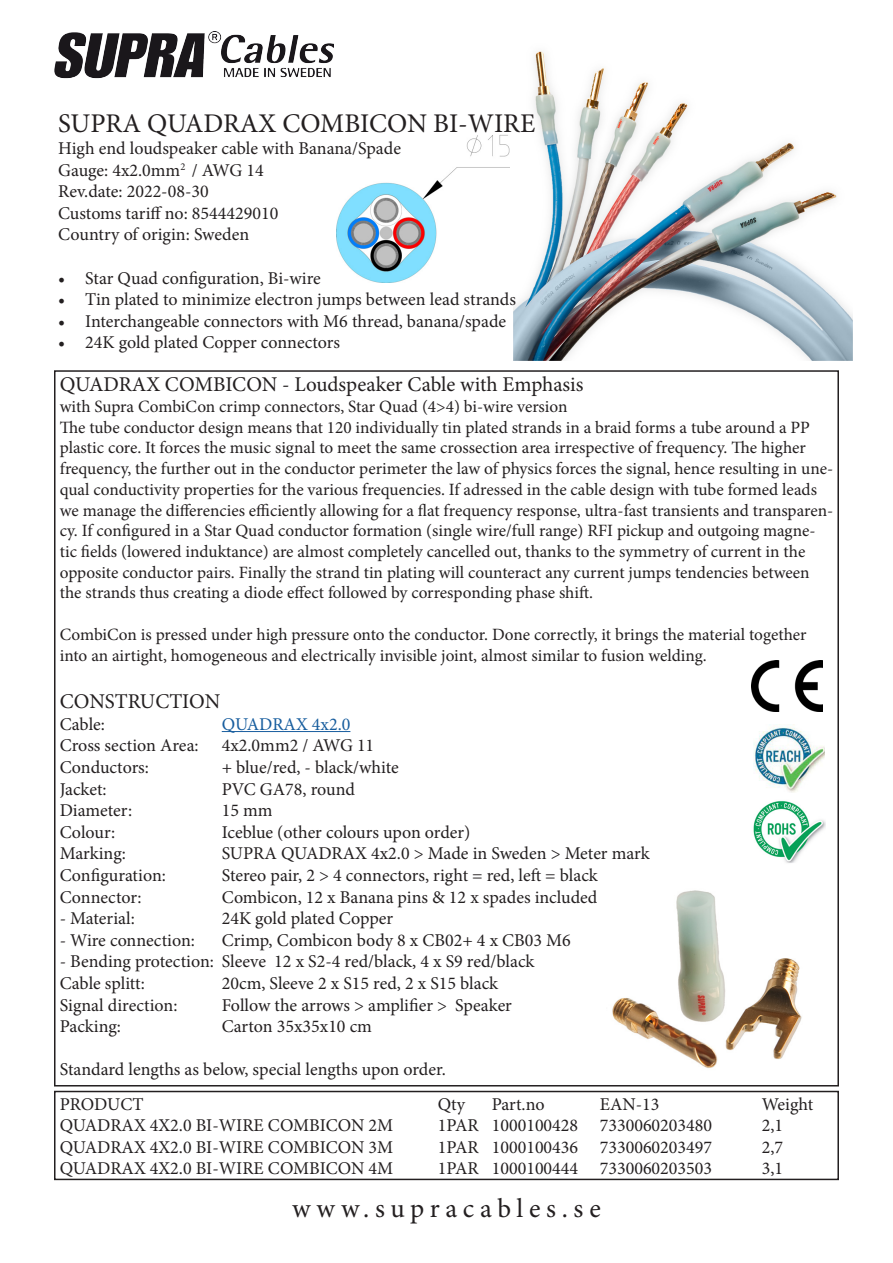
<style>
.page{position:relative;width:893px;height:1263px;background:#fff}
.page>*{position:absolute;margin:0;border:0;box-sizing:border-box;transform-origin:0 0}
.t1{font:27px "Minion Pro";color:#231f20}
.t2{font:27px "Minion Pro";letter-spacing:.21em;color:#231f20}
.t3{font:21px "Minion Pro";color:#231f20}
.t4{font:18px "Minion Pro";color:#231f20}
.t5{font:18px "Minion Pro";color:#175d9e}
.t6{font:17.25px/20.7px "Minion Pro";color:#231f20}
</style>
<div class="page">
<img style="left:612px;top:890px;width:190px;height:179px">
<img style="left:753px;top:801px;width:72px;height:62px">
<img style="left:752px;top:661px;width:70px;height:50px">
<img style="left:754px;top:725px;width:70px;height:67px">
<img style="left:337px;top:135px;width:173px;height:147px">
<img style="left:513px;top:51px;width:340px;height:310px">
<hr style="left:222px;top:731px;width:128px;height:1px;background:#175d9e">
<img style="left:54px;top:32px;width:280px;height:47px">
<div style="left:54px;top:1091px;width:785px;height:89px;border:2px solid #231f20"></div>
<p class="t1" style="left:58px;top:106px;width:479px">SUPRA QUADRAX COMBICON BI-WIRE</p>
<p class="t4" style="left:58px;top:136px;width:344px">High end loudspeaker cable with Banana/Spade</p>
<p class="t4" style="left:58px;top:158px;width:207px">Gauge: 4x2.0mm<sup>2</sup> / AWG 14</p>
<p class="t4" style="left:58px;top:179px;width:152px">Rev.date: 2022-08-30</p>
<p class="t4" style="left:58px;top:201px;width:222px">Customs tariff no: 8544429010</p>
<p class="t4" style="left:58px;top:223px;width:192px">Country of origin: Sweden</p>
<p class="t4" style="left:58px;top:266px;width:264px">• Star Quad configuration, Bi-wire</p>
<p class="t4" style="left:58px;top:287px;width:459px">• Tin plated to minimize electron jumps between lead strands</p>
<p class="t4" style="left:58px;top:309px;width:449px">• Interchangeable connectors with M6 thread, banana/spade</p>
<p class="t4" style="left:58px;top:331px;width:283px">• 24K gold plated Copper connectors</p>
<p class="t3" style="left:60px;top:370px;width:525px">QUADRAX COMBICON - Loudspeaker Cable with Emphasis</p>
<p class="t6" style="left:60px;top:396px;width:775px">with Supra CombiCon crimp connectors, Star Quad (4&gt;4) bi-wire version<br>The tube conductor design means that 120 individually tin plated strands in a braid forms a tube around a PP plastic core. It forces the music signal to meet the same crossection area irrespective of frequency. The higher frequency, the further out in the conductor perimeter the law of physics forces the signal, hence resulting in une&shy;qual conductivity properties for the various frequencies. If adressed in the cable design with tube formed leads we manage the differencies efficiently allowing for a flat frequency response, ultra-fast transients and transparen&shy;cy. If configured in a Star Quad conductor formation (single wire/full range) RFI pickup and outgoing magne&shy;tic fields (lowered induktance) are almost completely cancelled out, thanks to the symmetry of current in the opposite conductor pairs. Finally the strand tin plating will counteract any current jumps tendencies between the strands thus creating a diode effect followed by corresponding phase shift.</p>
<p class="t6" style="left:60px;top:623px;width:748px;line-height:21.6px">CombiCon is pressed under high pressure onto the conductor. Done correctly, it brings the material together into an airtight, homogeneous and electrically invisible joint, almost similar to fusion welding.</p>
<p class="t3" style="left:60px;top:687px;width:162px">CONSTRUCTION</p>
<p class="t4" style="left:60px;top:712px;width:47px">Cable:</p>
<p class="t5" style="left:222px;top:712px;width:130px">QUADRAX 4x2.0</p>
<p class="t4" style="left:60px;top:733px;width:140px">Cross section Area:</p>
<p class="t4" style="left:222px;top:733px;width:154px">4x2.0mm2 / AWG 11</p>
<p class="t4" style="left:60px;top:755px;width:91px">Conductors:</p>
<p class="t4" style="left:222px;top:755px;width:178px">+ blue/red, - black/white</p>
<p class="t4" style="left:60px;top:777px;width:48px">Jacket:</p>
<p class="t4" style="left:222px;top:777px;width:135px">PVC GA78, round</p>
<p class="t4" style="left:60px;top:798px;width:74px">Diameter:</p>
<p class="t4" style="left:222px;top:798px;width:52px">15 mm</p>
<p class="t4" style="left:60px;top:820px;width:57px">Colour:</p>
<p class="t4" style="left:222px;top:820px;width:250px">Iceblue (other colours upon order)</p>
<p class="t4" style="left:60px;top:841px;width:68px">Marking:</p>
<p class="t4" style="left:222px;top:841px;width:429px">SUPRA QUADRAX 4x2.0 &gt; Made in Sweden &gt; Meter mark</p>
<p class="t4" style="left:60px;top:863px;width:108px">Configuration:</p>
<p class="t4" style="left:222px;top:863px;width:377px">Stereo pair, 2 &gt; 4 connectors, right = red, left = black</p>
<p class="t4" style="left:60px;top:885px;width:83px">Connector:</p>
<p class="t4" style="left:222px;top:885px;width:377px">Combicon, 12 x Banana pins &amp; 12 x spades included</p>
<p class="t4" style="left:60px;top:906px;width:77px">- Material:</p>
<p class="t4" style="left:222px;top:906px;width:173px">24K gold plated Copper</p>
<p class="t4" style="left:60px;top:928px;width:137px">- Wire connection:</p>
<p class="t4" style="left:222px;top:928px;width:351px">Crimp, Combicon body 8 x CB02+ 4 x CB03 M6</p>
<p class="t4" style="left:60px;top:949px;width:476px">- Bending protection: Sleeve 12 x S2-4 red/black, 4 x S9 red/black</p>
<p class="t4" style="left:60px;top:971px;width:87px">Cable splitt:</p>
<p class="t4" style="left:222px;top:971px;width:278px">20cm, Sleeve 2 x S15 red, 2 x S15 black</p>
<p class="t4" style="left:60px;top:993px;width:119px">Signal direction:</p>
<p class="t4" style="left:222px;top:993px;width:292px">Follow the arrows &gt; amplifier &gt; Speaker</p>
<p class="t4" style="left:60px;top:1014px;width:63px">Packing:</p>
<p class="t4" style="left:222px;top:1014px;width:152px">Carton 35x35x10 cm</p>
<p class="t4" style="left:60px;top:1057px;width:387px">Standard lengths as below, special lengths upon order.</p>
<p class="t4" style="left:60px;top:1092px;width:85px">PRODUCT</p>
<p class="t4" style="left:438px;top:1092px;width:29px">Qty</p>
<p class="t4" style="left:492px;top:1092px;width:54px">Part.no</p>
<p class="t4" style="left:600px;top:1092px;width:61px">EAN-13</p>
<p class="t4" style="left:762px;top:1092px;width:53px">Weight</p>
<p class="t4" style="left:60px;top:1113px;width:335px">QUADRAX 4X2.0 BI-WIRE COMBICON 2M</p>
<p class="t4" style="left:438px;top:1113px;width:276px">1PAR 1000100428 7330060203480</p>
<p class="t4" style="left:762px;top:1113px;width:23px">2,1</p>
<p class="t4" style="left:60px;top:1135px;width:335px">QUADRAX 4X2.0 BI-WIRE COMBICON 3M</p>
<p class="t4" style="left:438px;top:1135px;width:276px">1PAR 1000100436 7330060203497</p>
<p class="t4" style="left:762px;top:1135px;width:23px">2,7</p>
<p class="t4" style="left:60px;top:1156px;width:335px">QUADRAX 4X2.0 BI-WIRE COMBICON 4M</p>
<p class="t4" style="left:438px;top:1156px;width:276px">1PAR 1000100444 7330060203503</p>
<p class="t4" style="left:762px;top:1156px;width:23px">3,1</p>
<p class="t2" style="left:292px;top:1190px;width:310px">www.supracables.se</p>
</div>
